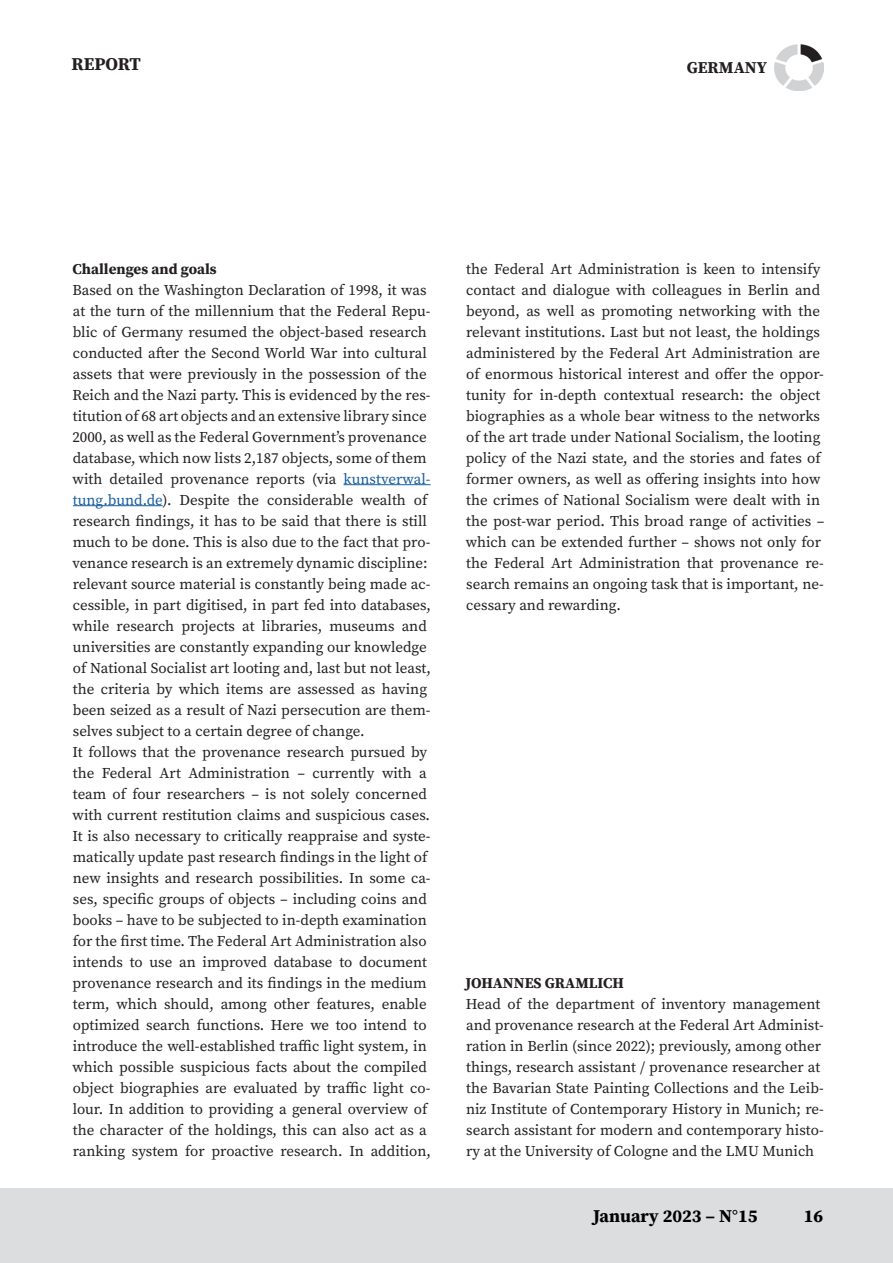
<style>
.page{position:relative;width:893px;height:1263px;background:#fff}
.page>*{position:absolute;margin:0;border:0;box-sizing:border-box;transform-origin:0 0}
.t1{font:18px "Source Serif Variable";color:#000}
.Zwischenüberschrift{font:18px "Source Serif Variable";color:#231f20}
.t2{font:16.5px "Source Serif Variable";color:#231f20}
.t3{font:15px/21px "Source Serif Variable";color:#231f20}
.s1{color:#175d9e}
</style>
<div class="page">
<div style="left:0;top:1188px;width:893px;height:75px;background:#dcdddf"></div>
<hr style="left:344px;top:484px;width:87px;height:1px;background:#175d9e">
<hr style="left:73px;top:505px;width:90px;height:1px;background:#175d9e">
<img style="left:775px;top:44px;width:48px;height:46px">
<p class="Zwischenüberschrift" style="left:71px;top:52px;width:71px">REPORT</p>
<p class="t2" style="left:687px;top:56px;width:82px">GERMANY</p>
<p class="t3" style="left:73px;top:258px;width:146px">Challenges and goals</p>
<p class="t3" style="left:72px;top:279px;width:360px">Based on the Washington Declaration of 1998, it was at the turn of the millennium that the Federal Repu&shy;blic of Germany resumed the object-based research conducted after the Second World War into cultural assets that were previously in the possession of the Reich and the Nazi party. This is evidenced by the res&shy;titution of 68 art objects and an extensive library since 2000, as well as the Federal Government’s provenance database, which now lists 2,187 objects, some of them with detailed provenance reports (via <span class="s1">kunstverwal&shy;tung.bund.de</span>). Despite the considerable wealth of research findings, it has to be said that there is still much to be done. This is also due to the fact that pro&shy;venance research is an extremely dynamic discipline: relevant source material is constantly being made ac&shy;cessible, in part digitised, in part fed into databases, while research projects at libraries, museums and universities are constantly expanding our knowledge of National Socialist art looting and, last but not least, the criteria by which items are assessed as having been seized as a result of Nazi persecution are them&shy;selves subject to a certain degree of change.</p>
<p class="t3" style="left:72px;top:741px;width:360px">It follows that the provenance research pursued by the Federal Art Administration – currently with a team of four researchers – is not solely concerned with current restitution claims and suspicious cases.<br>It is also necessary to critically reappraise and syste&shy;matically update past research findings in the light of new insights and research possibilities. In some ca&shy;ses, specific groups of objects – including coins and books – have to be subjected to in-depth examination for the first time. The Federal Art Administration also intends to use an improved database to document provenance research and its findings in the medium term, which should, among other features, enable optimized search functions. Here we too intend to introduce the well-established traffic light system, in which possible suspicious facts about the compiled object biographies are evaluated by traffic light co&shy;lour. In addition to providing a general overview of the character of the holdings, this can also act as a ranking system for proactive research. In addition,</p>
<p class="t3" style="left:466px;top:258px;width:360px">the Federal Art Administration is keen to intensify contact and dialogue with colleagues in Berlin and beyond, as well as promoting networking with the relevant institutions. Last but not least, the holdings administered by the Federal Art Administration are of enormous historical interest and offer the oppor&shy;tunity for in-depth contextual research: the object biographies as a whole bear witness to the networks of the art trade under National Socialism, the looting policy of the Nazi state, and the stories and fates of former owners, as well as offering insights into how the crimes of National Socialism were dealt with in the post-war period. This broad range of activities – which can be extended further – shows not only for the Federal Art Administration that provenance re&shy;search remains an ongoing task that is important, ne&shy;cessary and rewarding.</p>
<p class="t3" style="left:465px;top:972px;width:160px">JOHANNES GRAMLICH</p>
<p class="t3" style="left:466px;top:993px;width:360px">Head of the department of inventory management and provenance research at the Federal Art Administ&shy;ration in Berlin (since 2022); previously, among other things, research assistant / provenance researcher at the Bavarian State Painting Collections and the Leib&shy;niz Institute of Contemporary History in Munich; re&shy;search assistant for modern and contemporary histo&shy;ry at the University of Cologne and the LMU Munich</p>
<p class="t1" style="left:593px;top:1204px;width:166px">January 2023 – N°15</p>
<p class="t1" style="left:804px;top:1204px;width:21px">16</p>
</div>
